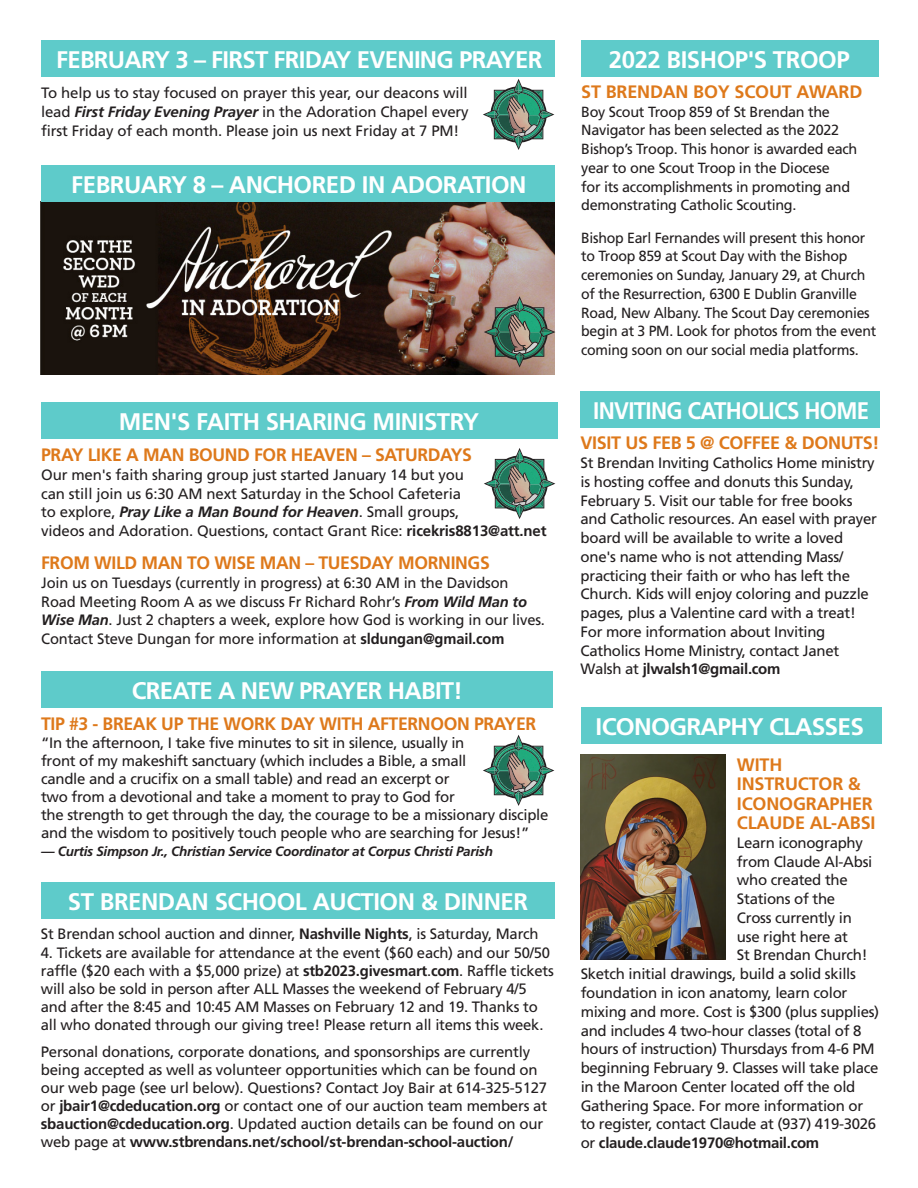
<style>
.page{position:relative;width:918px;height:1188px;background:#fff}
.page>*{position:absolute;margin:0;border:0;box-sizing:border-box;transform-origin:0 0}
.t1{font:700 24px "Frutiger LT Std";letter-spacing:-.03em;color:#fff}
.t2{font:700 24px "Frutiger LT Std";letter-spacing:-.03em;color:#fff;scale:.93 1}
.t3{font:700 18px/19.5px "Frutiger LT Std";letter-spacing:-.02em;color:#de791b}
.t4{font:15px/18.8px "Frutiger LT Std";letter-spacing:-.02em;color:#231f20}
.t5{font:italic 700 15px "Frutiger LT Std";letter-spacing:-.01em;color:#231f20}
.t6{font:14.7px/18.8px "Frutiger LT Std";letter-spacing:-.02em;color:#231f20;scale:.96 1}
.t7{font:14.7px/18.8px "Frutiger LT Std";letter-spacing:-.02em;color:#231f20}
.t8{font:italic 700 13.5px "Frutiger LT Std";letter-spacing:-.02em;color:#231f20}
.s1{font-weight:700;font-style:italic}
.s2{font-weight:400;font-style:normal}
.s3{font-weight:700}
</style>
<div class="page">
<div style="left:41px;top:402px;width:516px;height:36px;background:#5ecbca"></div>
<svg style="left:484px;top:448px;width:71px;height:71px"></svg>
<svg style="left:483px;top:735px;width:71px;height:71px"></svg>
<div style="left:41px;top:671px;width:512px;height:37px;background:#5ecbca"></div>
<img style="left:41px;top:202px;width:514px;height:172px">
<svg style="left:484px;top:296px;width:71px;height:72px;background:#778170"></svg>
<svg style="left:483px;top:79px;width:71px;height:71px"></svg>
<div style="left:41px;top:41px;width:514px;height:36px;background:#5ecbca"></div>
<div style="left:41px;top:165px;width:514px;height:37px;background:#5ecbca"></div>
<div style="left:582px;top:41px;width:297px;height:36px;background:#5ecbca"></div>
<div style="left:41px;top:883px;width:514px;height:36px;background:#5ecbca"></div>
<div style="left:581px;top:391px;width:299px;height:37px;background:#5ecbca"></div>
<div style="left:581px;top:707px;width:301px;height:37px;background:#5ecbca"></div>
<img style="left:581px;top:754px;width:144px;height:206px">
<p class="t1" style="left:56px;top:46px;width:488px">FEBRUARY 3 – FIRST FRIDAY EVENING PRAYER</p>
<p class="t1" style="left:609px;top:46px;width:242px">2022 BISHOP'S TROOP</p>
<p class="t4" style="left:41px;top:84px;width:429px;text-align:justify">To help us to stay focused on prayer this year, our deacons will lead <span class="s1">First Friday Evening Prayer</span> in the Adoration Chapel every first Friday of each month. Please join us next Friday at 7 PM!</p>
<p class="t3" style="left:581px;top:82px;width:283px">ST BRENDAN BOY SCOUT AWARD</p>
<p class="t7" style="left:581px;top:102px;width:278px">Boy Scout Troop 859 of St Brendan the Navigator has been selected as the 2022<br>Bishop’s Troop. This honor is awarded each year to one Scout Troop in the Diocese<br>for its accomplishments in promoting and demonstrating Catholic Scouting.</p>
<p class="t6" style="left:581px;top:228px;width:309px">Bishop Earl Fernandes will present this honor to Troop 859 at Scout Day with the Bishop ceremonies on Sunday, January 29, at Church of the Resurrection, 6300 E Dublin Granville Road, New Albany. The Scout Day ceremonies begin at 3 PM. Look for photos from the event coming soon on our social media platforms.</p>
<p class="t1" style="left:71px;top:170px;width:457px">FEBRUARY 8 – ANCHORED IN ADORATION</p>
<p class="t1" style="left:119px;top:407px;width:362px">MEN'S FAITH SHARING MINISTRY</p>
<p class="t3" style="left:41px;top:445px;width:432px">PRAY LIKE A MAN BOUND FOR HEAVEN – SATURDAYS</p>
<p class="t4" style="left:41px;top:465px;width:424px">Our men's faith sharing group just started January 14 but you</p>
<p class="t4" style="left:41px;top:484px;width:421px">can still join us 6:30 AM next Saturday in the School Cafeteria</p>
<p class="t5" style="left:41px;top:503px;width:420px"><span class="s2">to explore,</span> Pray Like a Man Bound for Heaven<span class="s2">. Small groups,</span></p>
<p class="t4" style="left:41px;top:522px;width:507px">videos and Adoration. Questions, contact Grant Rice: <span class="s3">ricekris8813@att.net</span></p>
<p class="t3" style="left:41px;top:553px;width:450px">FROM WILD MAN TO WISE MAN – TUESDAY MORNINGS</p>
<p class="t4" style="left:41px;top:573px;width:505px">Join us on Tuesdays (currently in progress) at 6:30 AM in the Davidson Road Meeting Room A as we discuss Fr Richard Rohr’s <span class="s1">From Wild Man to Wise Man</span>. Just 2 chapters a week, explore how God is working in our lives.<br>Contact Steve Dungan for more information at <span class="s3">sldungan@gmail.com</span></p>
<p class="t1" style="left:132px;top:676px;width:333px">CREATE A NEW PRAYER HABIT!</p>
<p class="t3" style="left:41px;top:714px;width:497px">TIP #3 - BREAK UP THE WORK DAY WITH AFTERNOON PRAYER</p>
<p class="t4" style="left:41px;top:733px;width:425px">“In the afternoon, I take five minutes to sit in silence, usually in</p>
<p class="t4" style="left:41px;top:751px;width:427px">front of my makeshift sanctuary (which includes a Bible, a small</p>
<p class="t4" style="left:41px;top:769px;width:410px">candle and a crucifix on a small table) and read an excerpt or</p>
<p class="t4" style="left:41px;top:787px;width:415px">two from a devotional and take a moment to pray to God for</p>
<p class="t4" style="left:41px;top:806px;width:509px;line-height:18px">the strength to get through the day, the courage to be a missionary disciple and the wisdom to positively touch people who are searching for Jesus!”</p>
<p class="t8" style="left:41px;top:843px;width:453px">— Curtis Simpson Jr., Christian Service Coordinator at Corpus Christi Parish</p>
<p class="t1" style="left:68px;top:888px;width:462px">ST BRENDAN SCHOOL AUCTION &amp; DINNER</p>
<p class="t4" style="left:41px;top:925px;width:499px">St Brendan school auction and dinner, <span class="s3">Nashville Nights</span>, is Saturday, March</p>
<p class="t4" style="left:41px;top:944px;width:514px;line-height:18px">4. Tickets are available for attendance at the event ($60 each) and our 50/50 raffle ($20 each with a $5,000 prize) at <span class="s3">stb2023.givesmart</span>.<span class="s3">com</span>. Raffle tickets will also be sold in person after ALL Masses the weekend of February 4/5 and after the 8:45 and 10:45 AM Masses on February 12 and 19. Thanks to all who donated through our giving tree! Please return all items this week.</p>
<p class="t4" style="left:41px;top:1043px;width:508px;line-height:18px">Personal donations, corporate donations, and sponsorships are currently being accepted as well as volunteer opportunities which can be found on our web page (see url below). Questions? Contact Joy Bair at 614-325-5127 or <span class="s3">jbair1@cdeducation.org</span> or contact one of our auction team members at <span class="s3">sbauction@cdeducation.org</span>. Updated auction details can be found on our web page at <span class="s3">www.stbrendans.net/school/st-brendan-school-auction/</span></p>
<p class="t2" style="left:593px;top:396px;width:298px">INVITING CATHOLICS HOME</p>
<p class="t3" style="left:581px;top:433px;width:300px">VISIT US FEB 5 @ COFFEE &amp; DONUTS!</p>
<p class="t4" style="left:581px;top:454px;width:298px">St Brendan Inviting Catholics Home ministry is hosting coffee and donuts this Sunday, February 5. Visit our table for free books and Catholic resources. An easel with prayer board will be available to write a loved one's name who is not attending Mass/ practicing their faith or who has left the Church. Kids will enjoy coloring and puzzle pages, plus a Valentine card with a treat!</p>
<p class="t4" style="left:581px;top:622px;width:260px">For more information about Inviting<br>Catholics Home Ministry, contact Janet<br>Walsh at <span class="s3">jlwalsh1@gmail.com</span></p>
<p class="t1" style="left:596px;top:713px;width:270px">ICONOGRAPHY CLASSES</p>
<p class="t3" style="left:737px;top:755px;width:140px">WITH<br>INSTRUCTOR &amp;<br>ICONOGRAPHER<br>CLAUDE AL-ABSI</p>
<p class="t4" style="left:737px;top:833px;width:137px">Learn iconography from Claude Al-Absi who created the<br>Stations of the<br>Cross currently in use right here at<br>St Brendan Church!</p>
<p class="t4" style="left:581px;top:965px;width:300px">Sketch initial drawings, build a solid skills foundation in icon anatomy, learn color mixing and more. Cost is $300 (plus supplies) and includes 4 two-hour classes (total of 8 hours of instruction) Thursdays from 4-6 PM beginning February 9. Classes will take place in the Maroon Center located off the old Gathering Space. For more information or to register, contact Claude at (937) 419-3026 or <span class="s3">claude.claude1970@hotmail.com</span></p>
</div>
